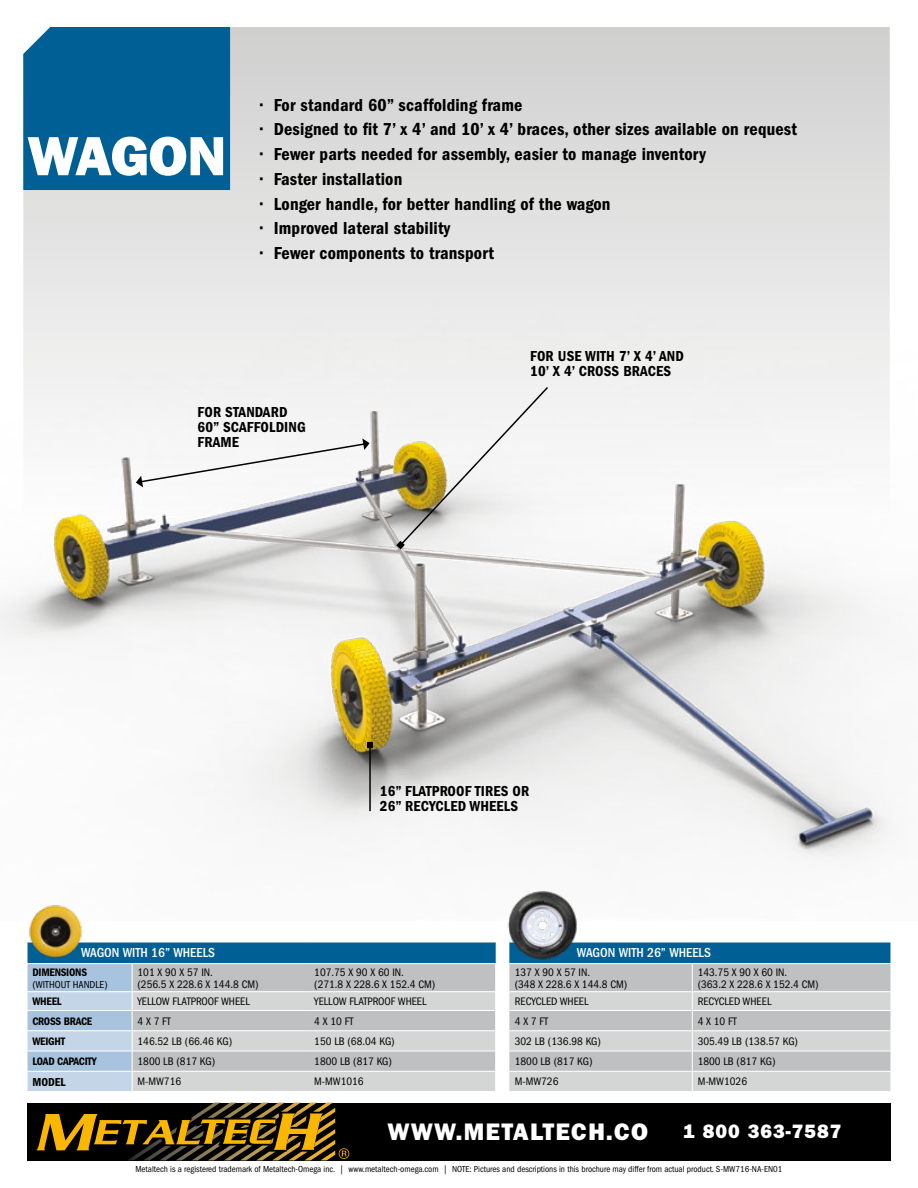
<style>
.page{position:relative;width:918px;height:1188px;background:#fff}
.page>*{position:absolute;margin:0;border:0;box-sizing:border-box;transform-origin:0 0}
.t1{font:55.5px "ITC Franklin Gothic Std Hvy";letter-spacing:-.01em;color:#fff}
.t2{font:24px "ITC Franklin Gothic Std Hvy";letter-spacing:.05em;color:#fff}
.t3{font:19.5px "ITC Franklin Gothic Std Hvy";letter-spacing:.05em;color:#fff}
.t4{font:18px "ITC Franklin Gothic Std Dm Cd";letter-spacing:.01em;color:#000}
.t5{font:15px/15px "ITC Franklin Gothic Std Dm Cd";letter-spacing:.01em;color:#000}
.t6{font:500 condensed 13.5px "ITC Franklin Gothic Std";color:#fff}
.t7{font:12px "ITC Franklin Gothic Std Dm Cd";color:#000}
.t8{font:condensed 11.25px/12px "ITC Franklin Gothic Std";color:#000}
.t9{font:11.25px "ITC Franklin Gothic Std Dm Cd";letter-spacing:-.02em;color:#000}
.t10{font:condensed 10.5px "ITC Franklin Gothic Std";color:#000}
.t11{font:condensed 9px "ITC Franklin Gothic Std";color:#000}
</style>
<div class="page">
<svg style="left:23px;top:27px;width:867px;height:258px;background:#dcdcdc"></svg>
<div style="left:23px;top:27px;width:207px;height:163px;background:#006096"></div>
<div style="left:27px;top:1103px;width:864px;height:57px;background:#000"></div>
<svg style="left:36px;top:1103px;width:313px;height:57px"></svg>
<svg style="left:27px;top:942px;width:864px;height:149px;background:#b2c0c9"></svg>
<img style="left:0;top:285px;width:891px;height:574px">
<hr style="left:369px;top:745px;width:2px;height:66px;background:#000">
<svg style="left:367px;top:742px;width:6px;height:6px"></svg>
<svg style="left:136px;top:438px;width:234px;height:49px"></svg>
<svg style="left:396px;top:385px;width:154px;height:164px"></svg>
<img style="left:502px;top:891px;width:77px;height:70px">
<img style="left:27px;top:905px;width:60px;height:55px">
<h1 class="t1" style="left:27px;top:124px;width:200px">WAGON</h1>
<h3 class="t4" style="left:260px;top:94px;width:264px">• For standard 60” scaffolding frame</h3>
<h3 class="t4" style="left:260px;top:119px;width:538px">• Designed to fit 7’ x 4’ and 10’ x 4’ braces, other sizes available on request</h3>
<h3 class="t4" style="left:260px;top:144px;width:447px">• Fewer parts needed for assembly, easier to manage inventory</h3>
<h3 class="t4" style="left:260px;top:169px;width:143px">• Faster installation</h3>
<h3 class="t4" style="left:260px;top:193px;width:352px">• Longer handle, for better handling of the wagon</h3>
<h3 class="t4" style="left:260px;top:218px;width:191px">• Improved lateral stability</h3>
<h3 class="t4" style="left:260px;top:243px;width:235px">• Fewer components to transport</h3>
<h3 class="t5" style="left:530px;top:348px;width:155px">FOR USE WITH 7’ X 4’ AND<br>10’ X 4’ CROSS BRACES</h3>
<h3 class="t5" style="left:198px;top:405px;width:110px">FOR STANDARD<br>60” SCAFFOLDING<br>FRAME</h3>
<h3 class="t5" style="left:380px;top:783px;width:151px">16” FLATPROOF TIRES OR<br>26” RECYCLED WHEELS</h3>
<p class="t6" style="left:81px;top:945px;width:136px">WAGON WITH 16” WHEELS</p>
<p class="t6" style="left:577px;top:945px;width:136px">WAGON WITH 26” WHEELS</p>
<p class="t9" style="left:32px;top:965px;width:56px">DIMENSIONS</p>
<p class="t10" style="left:32px;top:978px;width:77px">(WITHOUT HANDLE)</p>
<p class="t8" style="left:138px;top:966px;width:123px">101 X 90 X 57 IN.<br>(256.5 X 228.6 X 144.8 CM)</p>
<p class="t8" style="left:314px;top:966px;width:123px">107.75 X 90 X 60 IN. (271.8 X 228.6 X 152.4 CM)</p>
<p class="t8" style="left:515px;top:966px;width:114px">137 X 90 X 57 IN.<br>(348 X 228.6 X 144.8 CM)</p>
<p class="t8" style="left:698px;top:966px;width:123px">143.75 X 90 X 60 IN. (363.2 X 228.6 X 152.4 CM)</p>
<p class="t9" style="left:32px;top:995px;width:31px">WHEEL</p>
<p class="t8" style="left:138px;top:995px;width:114px">YELLOW FLATPROOF WHEEL</p>
<p class="t8" style="left:314px;top:995px;width:114px">YELLOW FLATPROOF WHEEL</p>
<p class="t8" style="left:515px;top:995px;width:75px">RECYCLED WHEEL</p>
<p class="t8" style="left:698px;top:995px;width:75px">RECYCLED WHEEL</p>
<p class="t9" style="left:32px;top:1014px;width:61px">CROSS BRACE</p>
<p class="t8" style="left:138px;top:1015px;width:35px">4 X 7 FT</p>
<p class="t8" style="left:314px;top:1015px;width:41px">4 X 10 FT</p>
<p class="t8" style="left:515px;top:1015px;width:35px">4 X 7 FT</p>
<p class="t8" style="left:698px;top:1015px;width:41px">4 X 10 FT</p>
<p class="t9" style="left:32px;top:1035px;width:34px">WEIGHT</p>
<p class="t8" style="left:138px;top:1035px;width:96px">146.52 LB (66.46 KG)</p>
<p class="t8" style="left:314px;top:1035px;width:82px">150 LB (68.04 KG)</p>
<p class="t8" style="left:515px;top:1035px;width:88px">302 LB (136.98 KG)</p>
<p class="t8" style="left:698px;top:1035px;width:102px">305.49 LB (138.57 KG)</p>
<p class="t9" style="left:32px;top:1055px;width:66px">LOAD CAPACITY</p>
<p class="t8" style="left:138px;top:1055px;width:79px">1800 LB (817 KG)</p>
<p class="t8" style="left:314px;top:1055px;width:79px">1800 LB (817 KG)</p>
<p class="t8" style="left:515px;top:1055px;width:79px">1800 LB (817 KG)</p>
<p class="t8" style="left:698px;top:1055px;width:79px">1800 LB (817 KG)</p>
<p class="t7" style="left:32px;top:1075px;width:35px">MODEL</p>
<p class="t8" style="left:138px;top:1076px;width:45px">M-MW716</p>
<p class="t8" style="left:314px;top:1076px;width:51px">M-MW1016</p>
<p class="t8" style="left:515px;top:1076px;width:45px">M-MW726</p>
<p class="t8" style="left:698px;top:1076px;width:51px">M-MW1026</p>
<h2 class="t2" style="left:387px;top:1117px;width:262px">WWW.METALTECH.CO</h2>
<h3 class="t3" style="left:683px;top:1120px;width:160px">1 800 363-7587</h3>
<p class="t11" style="left:135px;top:1164px;width:649px">Metaltech is a registered trademark of Metaltech-Omega inc. | www.metaltech-omega.com | NOTE: Pictures and descriptions in this brochure may differ from actual product. S-MW716-NA-EN01</p>
</div>
